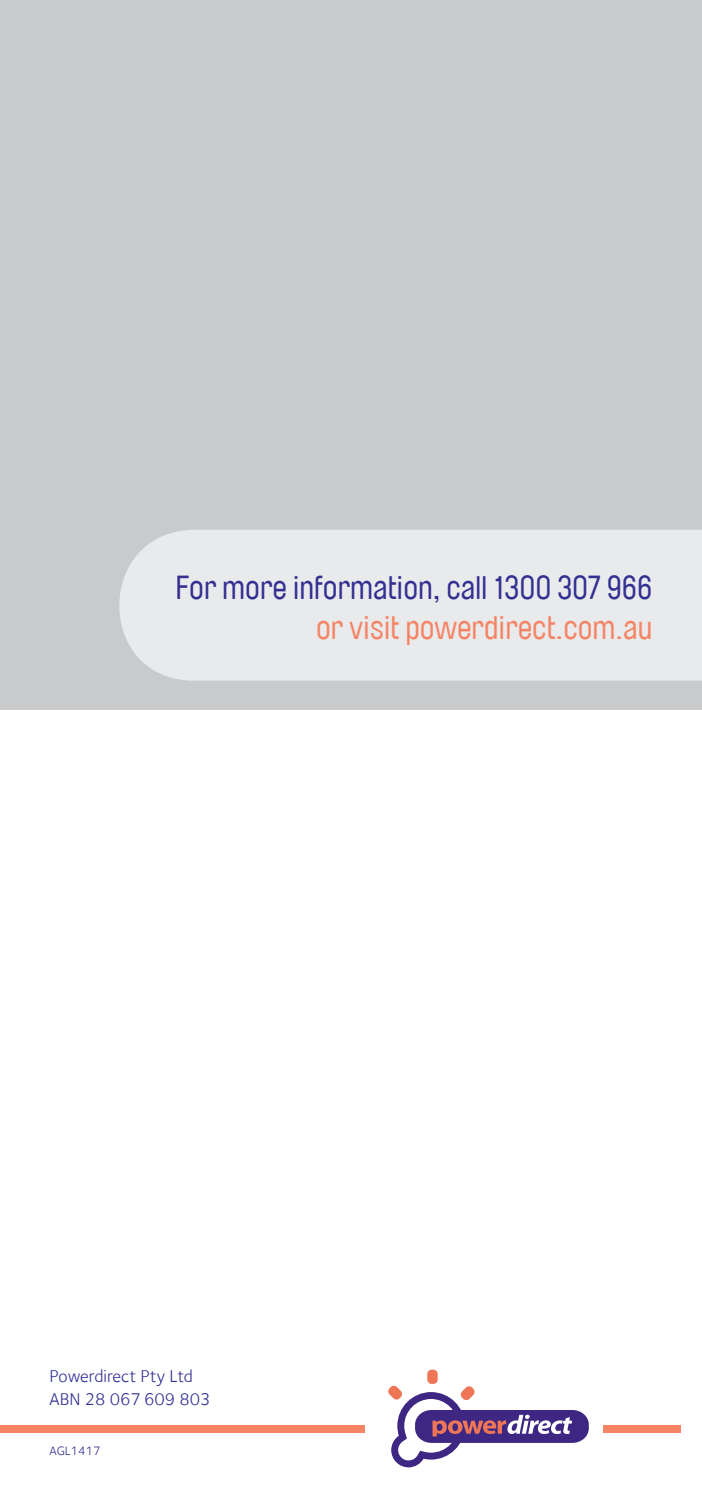
<style>
.page{position:relative;width:702px;height:1489px;background:#fff}
.page>*{position:absolute;margin:0;border:0;box-sizing:border-box;transform-origin:0 0}
.t1{font:32.5px "Brauer Neue";color:#333092}
.t2{font:32.5px "Brauer Neue";color:#f58465}
.t3{font:17.5px/22.5px "Foundry Sterling";color:#333092}
.t4{font:12.5px "Foundry Sterling";color:#333092}
</style>
<div class="page">
<div style="left:0;top:1425px;width:680px;height:7px;background:#f58465"></div>
<div style="left:0;top:0;width:702px;height:709px;background:#c9cacc"></div>
<div style="left:119px;top:530px;width:583px;height:150px;background:#e9eaeb"></div>
<div style="left:365px;top:1369px;width:238px;height:101px;background:#fff"></div>
<div style="left:415px;top:1409px;width:173px;height:33px;background:#3d2783;border-radius:16px"></div>
<div style="left:427px;top:1369px;width:10px;height:14px;background:#ee7656;border-radius:4px"></div>
<svg style="left:388px;top:1385px;width:184px;height:82px"></svg>
<p class="t1" style="left:176px;top:569px;width:478px">For more information, call 1300 307 966</p>
<p class="t2" style="left:316px;top:609px;width:338px">or visit powerdirect.com.au</p>
<p class="t3" style="left:50px;top:1364px;width:162px">Powerdirect Pty Ltd<br>ABN 28 067 609 803</p>
<p class="t4" style="left:50px;top:1442px;width:52px">AGL1417</p>
</div>
